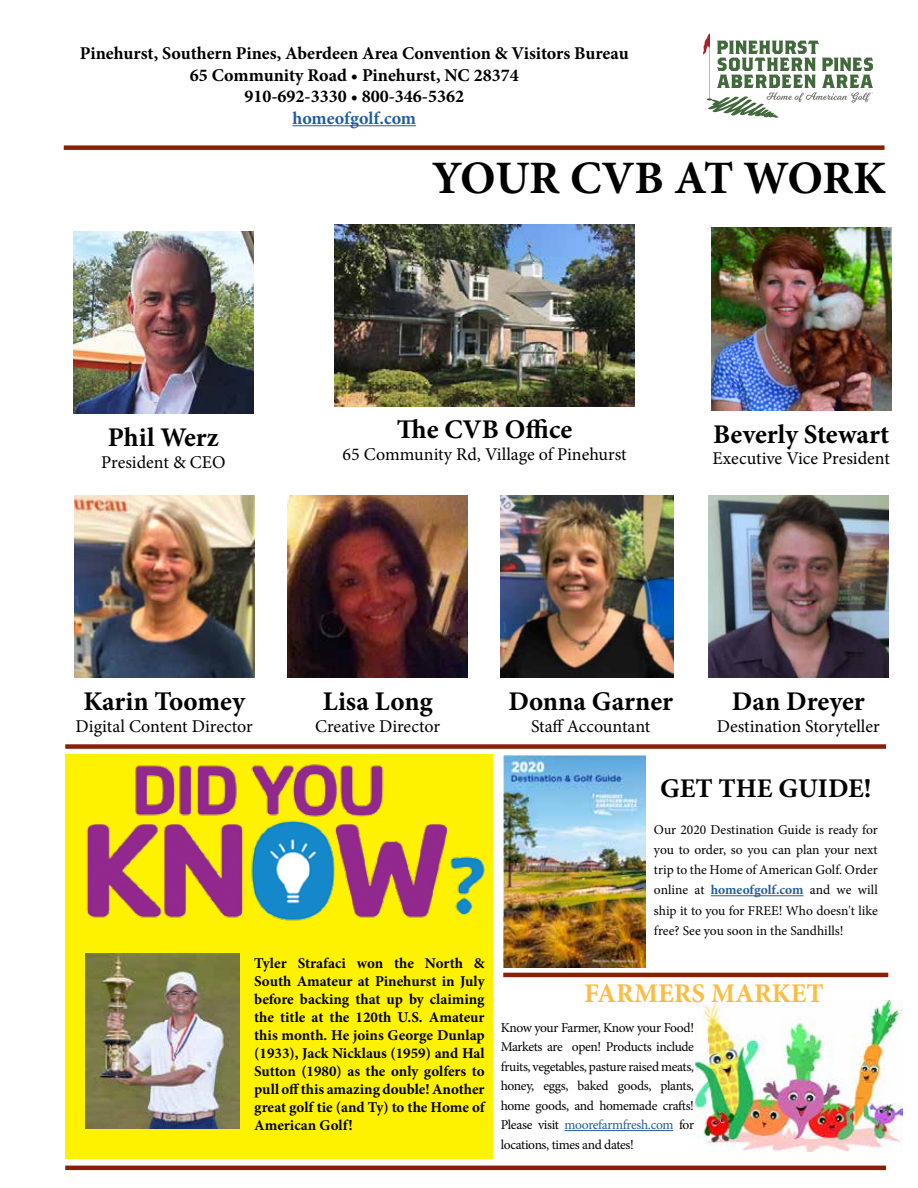
<style>
.page{position:relative;width:918px;height:1188px;background:#fff}
.page>*{position:absolute;margin:0;border:0;box-sizing:border-box;transform-origin:0 0}
.t1{font:700 46.5px "Minion Pro";letter-spacing:-.01em;color:#000}
.t2{font:700 27px "Minion Pro";color:#000}
.t3{font:700 27px "Minion Pro";color:#fdbb40}
.t4{font:18px "Minion Pro";color:#000}
.t5{font:700 18px/21.6px "Minion Pro";color:#000;text-align:center}
.t6{font:700 18px "Minion Pro";color:#215e9e}
.t7{font:700 15px/18px "Minion Pro";color:#000;text-align:justify}
.t8{font:13.5px/19.5px "Minion Pro";letter-spacing:-.015em;color:#000;text-align:justify}
.s1{font-weight:700;color:#215e9e}
.s2{color:#215e9e}
</style>
<div class="page">
<div style="left:65px;top:755px;width:427px;height:404px;background:#fff200"></div>
<div style="left:65px;top:744px;width:821px;height:5px;background:#8a1f03"></div>
<img style="left:74px;top:495px;width:180px;height:183px">
<svg style="left:703px;top:33px;width:170px;height:85px"></svg>
<img style="left:503px;top:755px;width:143px;height:212px">
<hr style="left:711px;top:895px;width:93px;height:1px;background:#215e9e">
<img style="left:73px;top:231px;width:180px;height:183px">
<img style="left:711px;top:228px;width:180px;height:182px">
<img style="left:501px;top:495px;width:173px;height:183px">
<img style="left:708px;top:495px;width:180px;height:183px">
<img style="left:288px;top:495px;width:180px;height:183px">
<img style="left:335px;top:224px;width:299px;height:183px">
<img style="left:696px;top:1000px;width:207px;height:152px">
<hr style="left:565px;top:1130px;width:108px;height:1px;background:#215e9e">
<div style="left:64px;top:145px;width:821px;height:5px;background:#8a1f03"></div>
<hr style="left:292px;top:125px;width:124px;height:1px;background:#215e9e">
<hr style="left:503px;top:973px;width:385px;height:4px;background:#8a1f03">
<img style="left:65px;top:754px;width:421px;height:167px">
<img style="left:86px;top:954px;width:154px;height:174px">
<hr style="left:65px;top:1166px;width:821px;height:4px;background:#8a1f03">
<h3 class="t5" style="left:80px;top:42px;width:550px">Pinehurst, Southern Pines, Aberdeen Area Convention &amp; Visitors Bureau<br>65 Community Road • Pinehurst, NC 28374<br>910-692-3330 • 800-346-5362</h3>
<h3 class="t6" style="left:292px;top:106px;width:125px">homeofgolf.com</h3>
<h1 class="t1" style="left:432px;top:146px;width:455px">YOUR CVB AT WORK</h1>
<h2 class="t2" style="left:108px;top:419px;width:112px">Phil Werz</h2>
<h3 class="t4" style="left:101px;top:450px;width:126px">President &amp; CEO</h3>
<h2 class="t2" style="left:397px;top:411px;width:177px">The CVB Office</h2>
<h3 class="t4" style="left:343px;top:442px;width:286px">65 Community Rd, Village of Pinehurst</h3>
<h2 class="t2" style="left:713px;top:415px;width:178px">Beverly Stewart</h2>
<h3 class="t4" style="left:713px;top:447px;width:179px">Executive Vice President</h3>
<h2 class="t2" style="left:83px;top:682px;width:163px">Karin Toomey</h2>
<h3 class="t4" style="left:76px;top:714px;width:179px">Digital Content Director</h3>
<h2 class="t2" style="left:323px;top:682px;width:112px">Lisa Long</h2>
<h3 class="t4" style="left:315px;top:714px;width:126px">Creative Director</h3>
<h2 class="t2" style="left:508px;top:682px;width:166px">Donna Garner</h2>
<h3 class="t4" style="left:531px;top:714px;width:121px">Staff Accountant</h3>
<h2 class="t2" style="left:732px;top:682px;width:134px">Dan Dreyer</h2>
<h3 class="t4" style="left:717px;top:714px;width:165px">Destination Storyteller</h3>
<h2 class="t2" style="left:660px;top:770px;width:213px">GET THE GUIDE!</h2>
<p class="t8" style="left:654px;top:819px;width:225px;line-height:20.2px">Our 2020 Destination Guide is ready for you to order, so you can plan your next trip to the Home of American Golf. Order online at <span class="s1">homeofgolf.com</span> and we will ship it to you for FREE! Who doesn't like free? See you soon in the Sandhills!</p>
<p class="t7" style="left:254px;top:954px;width:232px">Tyler Strafaci won the North &amp; South Amateur at Pinehurst in July before backing that up by claiming the title at the 120th U.S. Amateur this month. He joins George Dunlap (1933), Jack Nicklaus (1959) and Hal Sutton (1980) as the only golfers to pull off this amazing double! Another great golf tie (and Ty) to the Home of American Golf!</p>
<h2 class="t3" style="left:584px;top:974px;width:241px">FARMERS MARKET</h2>
<p class="t8" style="left:501px;top:1018px;width:195px">Know your Farmer, Know your Food!<br>Markets are open! Products include fruits, vegetables, pasture raised meats, honey, eggs, baked goods, plants, home goods, and homemade crafts!<br>Please visit <span class="s2">moorefarmfresh.com</span> for locations, times and dates!</p>
</div>
